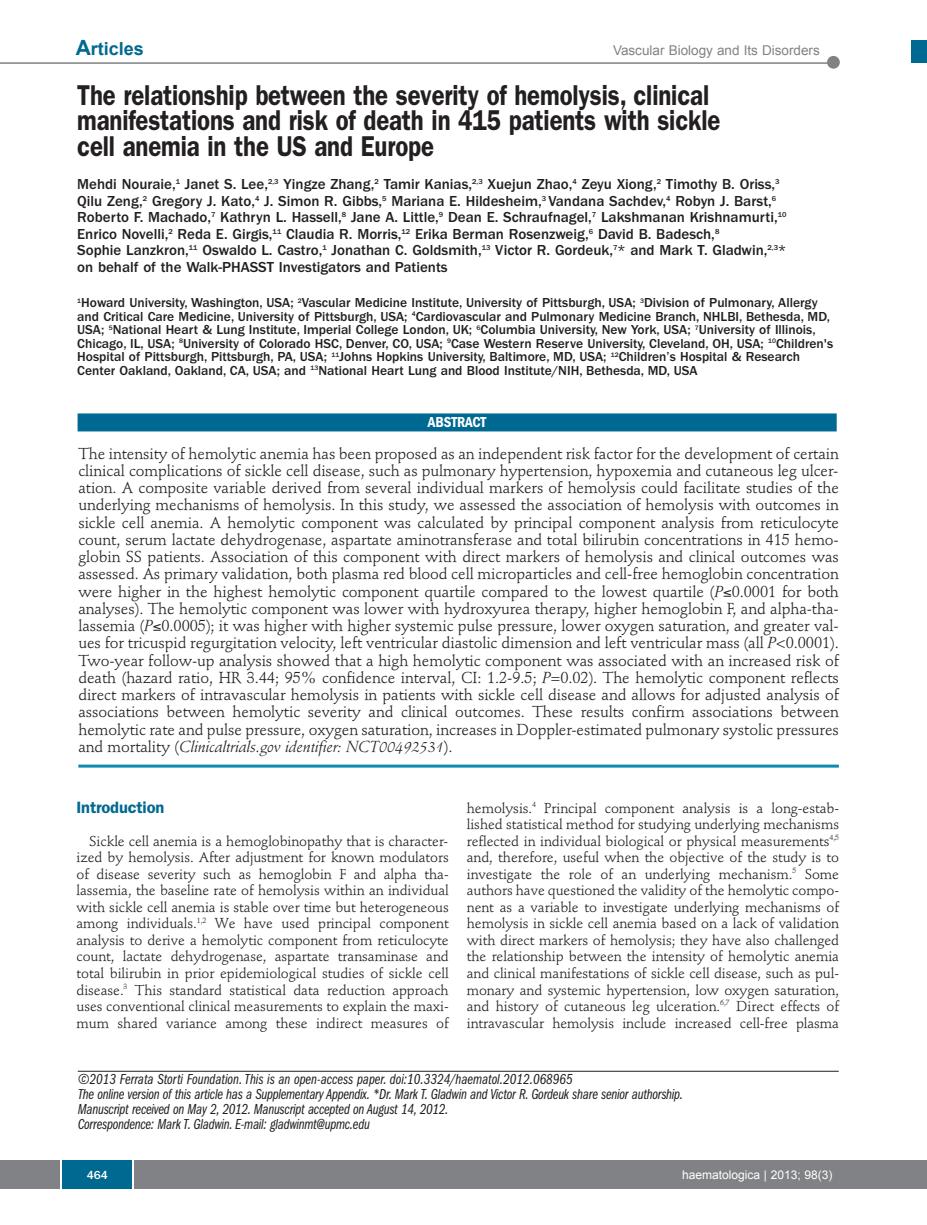
<style>
.page{position:relative;width:927px;height:1225px;background:#fff}
.page>*{position:absolute;margin:0;border:0;box-sizing:border-box;transform-origin:0 0}
.t1{font:600 28.8px/25.5px "Franklin Gothic";letter-spacing:-.005em;color:#231f20;scale:.83 1}
.t2{font:700 18px "Arial";color:#006991}
.t3{font:600 16.5px "Franklin Gothic";letter-spacing:-.01em;color:#006991}
.t4{font:15.75px/17.2px "Stempel Schneidler";letter-spacing:-.005em;color:#231f20;text-align:justify}
.t5{font:500 15px/16.5px "Franklin Gothic";color:#231f20}
.t6{font:15px/15px "Franklin Gothic Book Cmpr Ital";letter-spacing:-.015em;color:#231f20}
.t7{font:600 condensed 15px "Franklin Gothic";letter-spacing:-.005em;color:#fff}
.t8{font:14.25px/16.5px "Stempel Schneidler";letter-spacing:-.005em;color:#231f20;text-align:justify}
.t9{font:500 13.5px/13.5px "Franklin Gothic";color:#231f20}
.t10{font:13.5px "Arial";color:#808285}
.t11{font:12px "Arial";color:#fff}
.t12{font:500 12px "Franklin Gothic";color:#fff}
.s1{font-size:21px}
.s2{font-style:italic}
</style>
<div class="page">
<div style="left:911px;top:40px;width:16px;height:22px;background:#006991"></div>
<div style="left:910px;top:1160px;width:17px;height:28px;background:#808285"></div>
<hr style="left:0;top:62px;width:833px;height:2px;background:#808285">
<div style="left:827px;top:56px;width:13px;height:13px;background:#808285;border-radius:50%"></div>
<div style="left:0;top:1160px;width:911px;height:28px;background:#808285"></div>
<div style="left:62px;top:1160px;width:71px;height:28px;background:#006991"></div>
<hr style="left:60px;top:1160px;width:2px;height:28px;background:#fff">
<svg style="left:133px;top:1160px;width:1px;height:28px"></svg>
<hr style="left:78px;top:764px;width:761px;height:3px;background:#0d8aaf">
<div style="left:78px;top:413px;width:759px;height:18px;background:#006991"></div>
<hr style="left:78px;top:1071px;width:761px;height:1px;background:#231f20">
<p class="t2" style="left:76px;top:39px;width:70px"><span class="s1">A</span>rticles</p>
<p class="t10" style="left:613px;top:43px;width:208px">Vascular Biology and Its Disorders</p>
<h1 class="t1" style="left:77px;top:85px;width:776px">The relationship between the severity of hemolysis, clinical manifestations and risk of death in 415 patients with sickle cell anemia in the US and Europe</h1>
<p class="t5" style="left:77px;top:177px;width:711px">Mehdi Nouraie,<sup>1</sup> Janet S. Lee,<sup>2,3</sup> Yingze Zhang,<sup>2</sup> Tamir Kanias,<sup>2,3</sup> Xuejun Zhao,<sup>4</sup> Zeyu Xiong,<sup>2</sup> Timothy B. Oriss,<sup>3<br></sup>Qilu Zeng,<sup>2</sup> Gregory J. Kato,<sup>4</sup> J. Simon R. Gibbs,<sup>5</sup> Mariana E. Hildesheim,<sup>3</sup> Vandana Sachdev,<sup>4</sup> Robyn J. Barst,<sup>6<br></sup>Roberto F. Machado,<sup>7</sup> Kathryn L. Hassell,<sup>8</sup> Jane A. Little,<sup>9</sup> Dean E. Schraufnagel,<sup>7</sup> Lakshmanan Krishnamurti,<sup>10<br></sup>Enrico Novelli,<sup>2</sup> Reda E. Girgis,<sup>11</sup> Claudia R. Morris,<sup>12</sup> Erika Berman Rosenzweig,<sup>6</sup> David B. Badesch,<sup>8<br></sup>Sophie Lanzkron,<sup>11</sup> Oswaldo L. Castro,<sup>1</sup> Jonathan C. Goldsmith,<sup>13</sup> Victor R. Gordeuk,<sup>7</sup>* and Mark T. Gladwin,<sup>2,3</sup>* on behalf of the Walk-PHASST Investigators and Patients</p>
<p class="t9" style="left:77px;top:297px;width:757px"><sup>1</sup>Howard University, Washington, USA; <sup>2</sup>Vascular Medicine Institute, University of Pittsburgh, USA; <sup>3</sup>Division of Pulmonary, Allergy and Critical Care Medicine, University of Pittsburgh, USA; <sup>4</sup>Cardiovascular and Pulmonary Medicine Branch, NHLBI, Bethesda, MD, USA; <sup>5</sup>National Heart &amp; Lung Institute, Imperial College London, UK; <sup>6</sup>Columbia University, New York, USA; <sup>7</sup>University of Illinois, Chicago, IL, USA; <sup>8</sup>University of Colorado HSC, Denver, CO, USA; <sup>9</sup>Case Western Reserve University, Cleveland, OH, USA; <sup>10</sup>Children's Hospital of Pittsburgh, Pittsburgh, PA, USA; <sup>11</sup>Johns Hopkins University, Baltimore, MD, USA; <sup>12</sup>Children’s Hospital &amp; Research Center Oakland, Oakland, CA, USA; and <sup>13</sup>National Heart Lung and Blood Institute/NIH, Bethesda, MD, USA</p>
<p class="t7" style="left:428px;top:417px;width:60px">ABSTRACT</p>
<p class="t4" style="left:78px;top:446px;width:762px">The intensity of hemolytic anemia has been proposed as an independent risk factor for the development of certain clinical complications of sickle cell disease, such as pulmonary hypertension, hypoxemia and cutaneous leg ulcer&shy;ation. A composite variable derived from several individual markers of hemolysis could facilitate studies of the underlying mechanisms of hemolysis. In this study, we assessed the association of hemolysis with outcomes in sickle cell anemia. A hemolytic component was calculated by principal component analysis from reticulocyte count, serum lactate dehydrogenase, aspartate aminotransferase and total bilirubin concentrations in 415 hemo&shy;globin SS patients. Association of this component with direct markers of hemolysis and clinical outcomes was assessed. As primary validation, both plasma red blood cell microparticles and cell-free hemoglobin concentration were higher in the highest hemolytic component quartile compared to the lowest quartile (<span class="s2">P</span>≤0.0001 for both analyses). The hemolytic component was lower with hydroxyurea therapy, higher hemoglobin F, and alpha-tha&shy;lassemia (<span class="s2">P</span>≤0.0005); it was higher with higher systemic pulse pressure, lower oxygen saturation, and greater val&shy;ues for tricuspid regurgitation velocity, left ventricular diastolic dimension and left ventricular mass (all <span class="s2">P</span>&lt;0.0001).<br>Two-year follow-up analysis showed that a high hemolytic component was associated with an increased risk of death (hazard ratio, HR 3.44; 95% confidence interval, CI: 1.2-9.5; <span class="s2">P</span>=0.02). The hemolytic component reflects direct markers of intravascular hemolysis in patients with sickle cell disease and allows for adjusted analysis of associations between hemolytic severity and clinical outcomes. These results confirm associations between hemolytic rate and pulse pressure, oxygen saturation, increases in Doppler-estimated pulmonary systolic pressures and mortality (<span class="s2">Clinicaltrials.gov identifier: NCT00492531</span>).</p>
<p class="t3" style="left:77px;top:801px;width:89px">Introduction</p>
<p class="t8" style="left:77px;top:834px;width:374px;text-indent:13px">Sickle cell anemia is a hemoglobinopathy that is character&shy;ized by hemolysis. After adjustment for known modulators of disease severity such as hemoglobin F and alpha tha&shy;lassemia, the baseline rate of hemolysis within an individual with sickle cell anemia is stable over time but heterogeneous among individuals.<sup>1,2</sup> We have used principal component analysis to derive a hemolytic component from reticulocyte count, lactate dehydrogenase, aspartate transaminase and total bilirubin in prior epidemiological studies of sickle cell disease.<sup>3</sup> This standard statistical data reduction approach uses conventional clinical measurements to explain the maxi&shy;mum shared variance among these indirect measures of</p>
<p class="t8" style="left:467px;top:801px;width:374px">hemolysis.<sup>4</sup> Principal component analysis is a long-estab&shy;lished statistical method for studying underlying mechanisms reflected in individual biological or physical measurements<sup>4,5 </sup>and, therefore, useful when the objective of the study is to investigate the role of an underlying mechanism.<sup>5</sup> Some authors have questioned the validity of the hemolytic compo&shy;nent as a variable to investigate underlying mechanisms of hemolysis in sickle cell anemia based on a lack of validation with direct markers of hemolysis; they have also challenged the relationship between the intensity of hemolytic anemia and clinical manifestations of sickle cell disease, such as pul&shy;monary and systemic hypertension, low oxygen saturation, and history of cutaneous leg ulceration.<sup>6,7</sup> Direct effects of intravascular hemolysis include increased cell-free plasma</p>
<p class="t6" style="left:78px;top:1073px;width:607px">©2013 Ferrata Storti Foundation.This is an open-access paper. doi:10.3324/haematol.2012.068965<br>The online version of this article has a Supplementary Appendix. *Dr. Mark T. Gladwin and Victor R. Gordeuk share senior authorship.<br>Manuscript received on May 2, 2012. Manuscript accepted on August 14, 2012.<br>Correspondence: Mark T. Gladwin. E-mail: gladwinmt@upmc.edu</p>
<p class="t12" style="left:87px;top:1171px;width:23px">464</p>
<p class="t11" style="left:682px;top:1167px;width:152px">haematologica | 2013; 98(3)</p>
</div>
